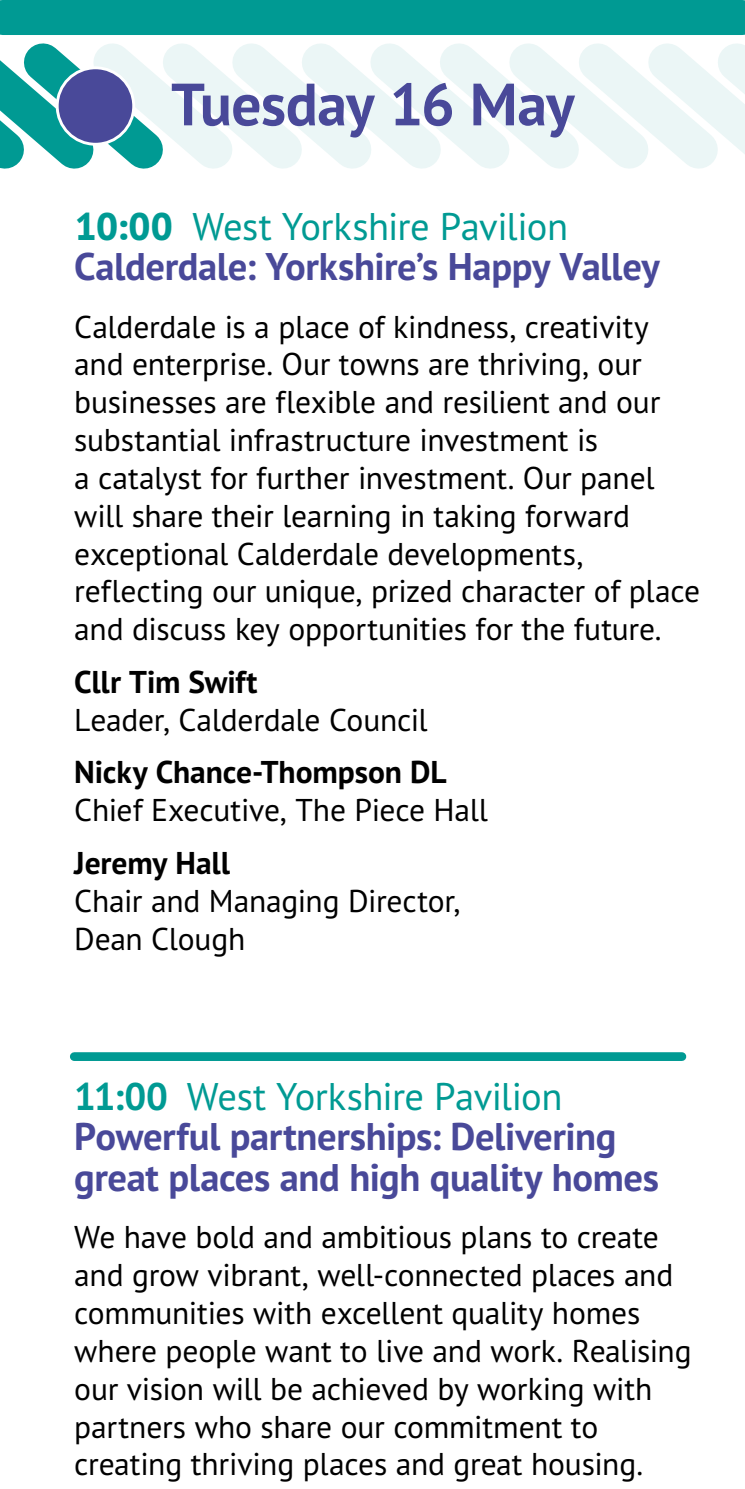
<style>
.page{position:relative;width:745px;height:1489px;background:#fff}
.page>*{position:absolute;margin:0;border:0;box-sizing:border-box;transform-origin:0 0}
.Date{font:700 59.5px "PT Sans Pro";letter-spacing:-.01em;color:#494999}
.Event_headline{font:700 38.5px/40.2px "PT Sans Pro";letter-spacing:-.01em;color:#494999}
.Event_headline-2{font:38.5px "PT Sans Pro";letter-spacing:-.015em;color:#009a93}
.Body{font:31.5px/37.8px "PT Sans Pro";letter-spacing:-.005em;color:#000}
.s1{font-weight:800}
.s2{font-weight:700}
</style>
<div class="page">
<svg style="left:0;top:9px;width:744px;height:160px"></svg>
<div style="left:57px;top:68px;width:77px;height:76px;background:#494999;border-radius:50%"></div>
<div style="left:56px;top:66px;width:79px;height:80px;border:3px solid #fff;border-radius:50%"></div>
<div style="left:74px;top:1052px;width:607px;height:8px;background:#009a93"></div>
<div style="left:3px;top:0;width:738px;height:35px;background:#009a93"></div>
<h1 class="Date" style="left:171px;top:65px;width:405px">Tuesday 16 May</h1>
<h2 class="Event_headline-2" style="left:74px;top:201px;width:495px"><span class="s1">10:00</span> West Yorkshire Pavilion</h2>
<h2 class="Event_headline" style="left:74px;top:246px;width:586px">Calderdale: Yorkshire’s Happy Valley</h2>
<p class="Body" style="left:74px;top:307px;width:627px">Calderdale is a place of kindness, creativity and enterprise. Our towns are thriving, our businesses are flexible and resilient and our substantial infrastructure investment is<br>a catalyst for further investment. Our panel will share their learning in taking forward exceptional Calderdale developments, reflecting our unique, prized character of place and discuss key opportunities for the future.</p>
<p class="Body" style="left:74px;top:662px;width:355px"><span class="s2">Cllr Tim Swift<br></span>Leader, Calderdale Council</p>
<p class="Body" style="left:74px;top:752px;width:415px"><span class="s2">Nicky Chance-Thompson DL<br></span>Chief Executive, The Piece Hall</p>
<p class="Body" style="left:74px;top:843px;width:387px"><span class="s2">Jeremy Hall<br></span>Chair and Managing Director,<br>Dean Clough</p>
<h2 class="Event_headline-2" style="left:74px;top:1071px;width:489px"><span class="s2">11:00</span> West Yorkshire Pavilion</h2>
<h2 class="Event_headline" style="left:74px;top:1116px;width:586px">Powerful partnerships: Delivering great places and high quality homes</h2>
<p class="Body" style="left:74px;top:1217px;width:618px">We have bold and ambitious plans to create and grow vibrant, well-connected places and communities with excellent quality homes where people want to live and work. Realising our vision will be achieved by working with partners who share our commitment to creating thriving places and great housing.</p>
</div>
